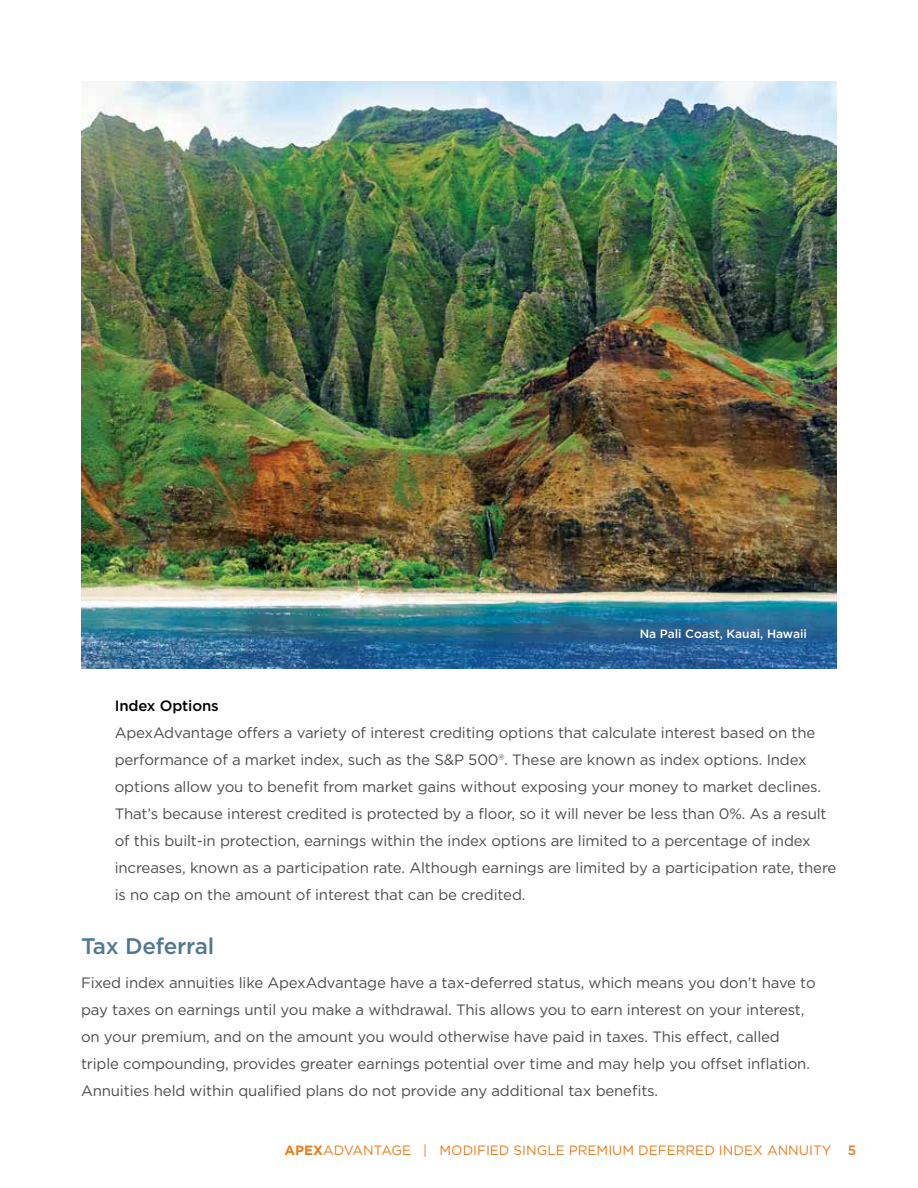
<style>
.page{position:relative;width:918px;height:1188px;background:#fff}
.page>*{position:absolute;margin:0;border:0;box-sizing:border-box;transform-origin:0 0}
.t1{font:500 22.5px "Gotham";letter-spacing:-.01em;color:#517891}
.t2{font:15px/27px "Gotham";letter-spacing:-.01em;color:#4d4d4f}
.t3{font:500 15px "Gotham";letter-spacing:-.01em;color:#000}
.t4{font:13.5px "Gotham";color:#ea7c1e}
.t5{font:500 12px "Gotham";color:#fff}
.s1{font-weight:700}
.s2{font-weight:500}
</style>
<div class="page">
<img style="left:81px;top:81px;width:756px;height:588px">
<p class="t5" style="left:640px;top:626px;width:169px">Na Pali Coast, Kauai, Hawaii</p>
<p class="t3" style="left:115px;top:696px;width:106px">Index Options</p>
<p class="t2" style="left:115px;top:719px;width:723px">ApexAdvantage offers a variety of interest crediting options that calculate interest based on the performance of a market index, such as the S&amp;P 500®. These are known as index options. Index options allow you to benefit from market gains without exposing your money to market declines.<br>That’s because interest credited is protected by a floor, so it will never be less than 0%. As a result of this built-in protection, earnings within the index options are limited to a percentage of index increases, known as a participation rate. Although earnings are limited by a participation rate, there is no cap on the amount of interest that can be credited.</p>
<h1 class="t1" style="left:81px;top:932px;width:135px">Tax Deferral</h1>
<p class="t2" style="left:81px;top:969px;width:736px">Fixed index annuities like ApexAdvantage have a tax-deferred status, which means you don’t have to pay taxes on earnings until you make a withdrawal. This allows you to earn interest on your interest, on your premium, and on the amount you would otherwise have paid in taxes. This effect, called triple compounding, provides greater earnings potential over time and may help you offset inflation.<br>Annuities held within qualified plans do not provide any additional tax benefits.</p>
<p class="t4" style="left:285px;top:1142px;width:573px"><span class="s1">APEX</span>ADVANTAGE | MODIFIED SINGLE PREMIUM DEFERRED INDEX ANNUITY <span class="s2">5</span></p>
</div>
